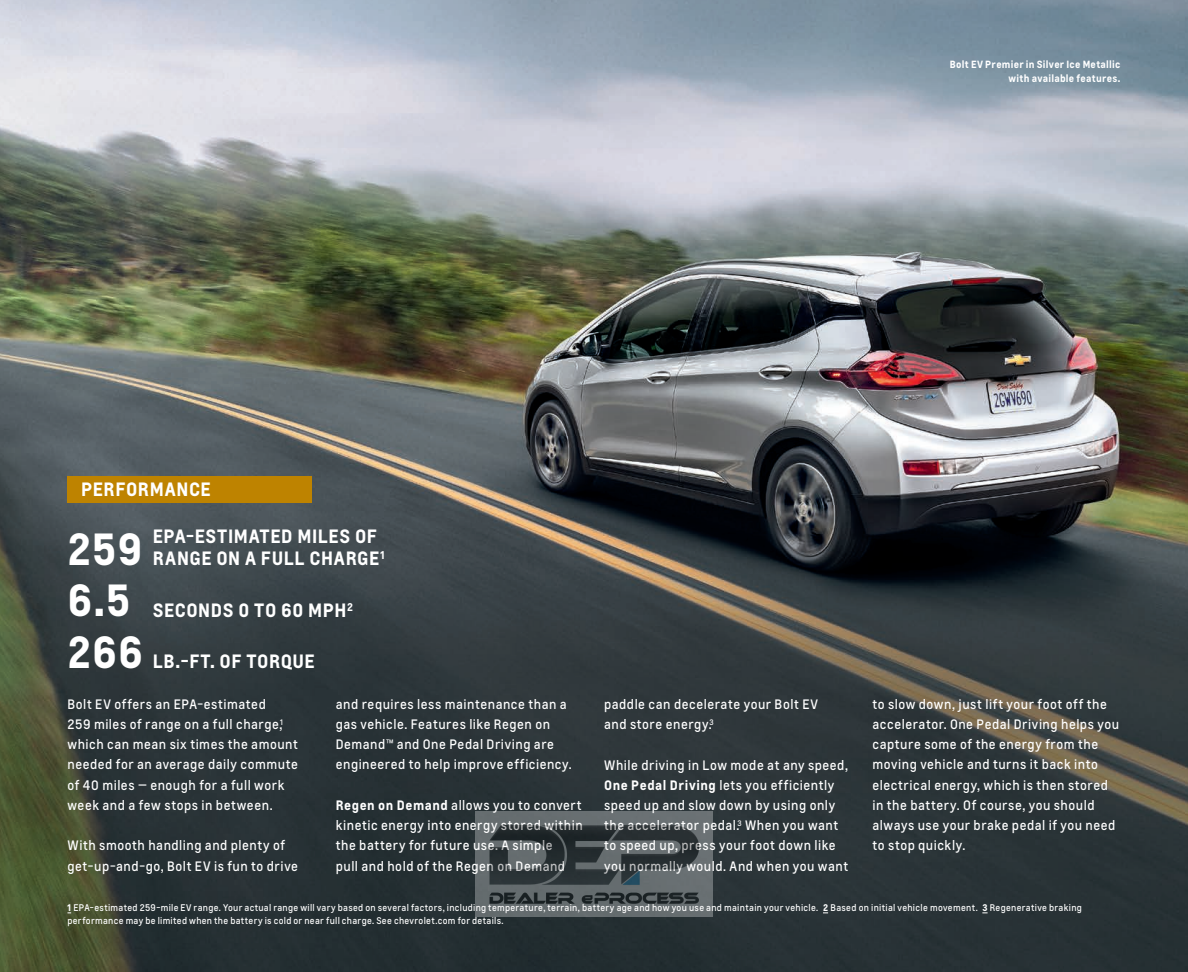
<style>
.page{position:relative;width:1188px;height:972px;background:#fff}
.page>*{position:absolute;margin:0;border:0;box-sizing:border-box;transform-origin:0 0}
.t1{font:700 42px/51.8px "Louis Global 2";letter-spacing:.025em;color:#fff}
.t2{font:700 18px/21.6px "Louis Global 2";letter-spacing:.03em;color:#fff}
.t3{font:12.75px/20.2px "Louis Global 2";letter-spacing:.04em;color:#fff}
.t4{font:700 9.75px/13.5px "Louis Global 2";letter-spacing:.025em;color:#fff;text-align:right}
.t5{font:9px/13.5px "Louis Global 2";letter-spacing:.035em;color:#fff}
.s1{font-weight:700}
</style>
<div class="page">
<img style="left:0;top:0;width:1188px;height:972px">
<div style="left:68px;top:476px;width:244px;height:27px;background:#be8300"></div>
<img style="left:475px;top:812px;width:238px;height:104px">
<p class="t4" style="left:950px;top:57px;width:172px">Bolt EV Premier in Silver Ice Metallic with available features.</p>
<h2 class="t2" style="left:81px;top:478px;width:131px">PERFORMANCE</h2>
<h1 class="t1" style="left:68px;top:522px;width:77px">259<br>6.5<br>266</h1>
<p class="t3" style="left:67px;top:694px;width:232px">Bolt EV offers an EPA-estimated<br>259 miles of range on a full charge,<sup>1 </sup>which can mean six times the amount needed for an average daily commute of 40 miles — enough for a full work week and a few stops in between.</p>
<p class="t3" style="left:67px;top:835px;width:232px">With smooth handling and plenty of get-up-and-go, Bolt EV is fun to drive</p>
<h2 class="t2" style="left:153px;top:525px;width:233px">EPA-ESTIMATED MILES OF<br>RANGE ON A FULL CHARGE<sup>1</sup></h2>
<h2 class="t2" style="left:153px;top:598px;width:202px">SECONDS 0 TO 60 MPH<sup>2</sup></h2>
<h2 class="t2" style="left:153px;top:650px;width:163px">LB.-FT. OF TORQUE</h2>
<p class="t3" style="left:336px;top:694px;width:237px">and requires less maintenance than a gas vehicle. Features like Regen on Demand™ and One Pedal Driving are engineered to help improve efficiency.</p>
<p class="t3" style="left:336px;top:795px;width:248px"><span class="s1">Regen on Demand</span> allows you to convert kinetic energy into energy stored within the battery for future use. A simple<br>pull and hold of the Regen on Demand</p>
<p class="t3" style="left:604px;top:694px;width:215px">paddle can decelerate your Bolt EV and store energy.<sup>3</sup></p>
<p class="t3" style="left:604px;top:754px;width:246px">While driving in Low mode at any speed, <span class="s1">One Pedal Driving</span> lets you efficiently speed up and slow down by using only the accelerator pedal.<sup>3</sup> When you want to speed up, press your foot down like you normally would. And when you want</p>
<p class="t3" style="left:872px;top:694px;width:248px">to slow down, just lift your foot off the accelerator. One Pedal Driving helps you capture some of the energy from the moving vehicle and turns it back into electrical energy, which is then stored in the battery. Of course, you should always use your brake pedal if you need to stop quickly.</p>
<p class="t5" style="left:67px;top:900px;width:1016px"><span class="s1">1</span> EPA-estimated 259-mile EV range. Your actual range will vary based on several factors, including temperature, terrain, battery age and how you use and maintain your vehicle. <span class="s1">2</span> Based on initial vehicle movement. <span class="s1">3</span> Regenerative braking performance may be limited when the battery is cold or near full charge. See chevrolet.com for details.</p>
</div>
